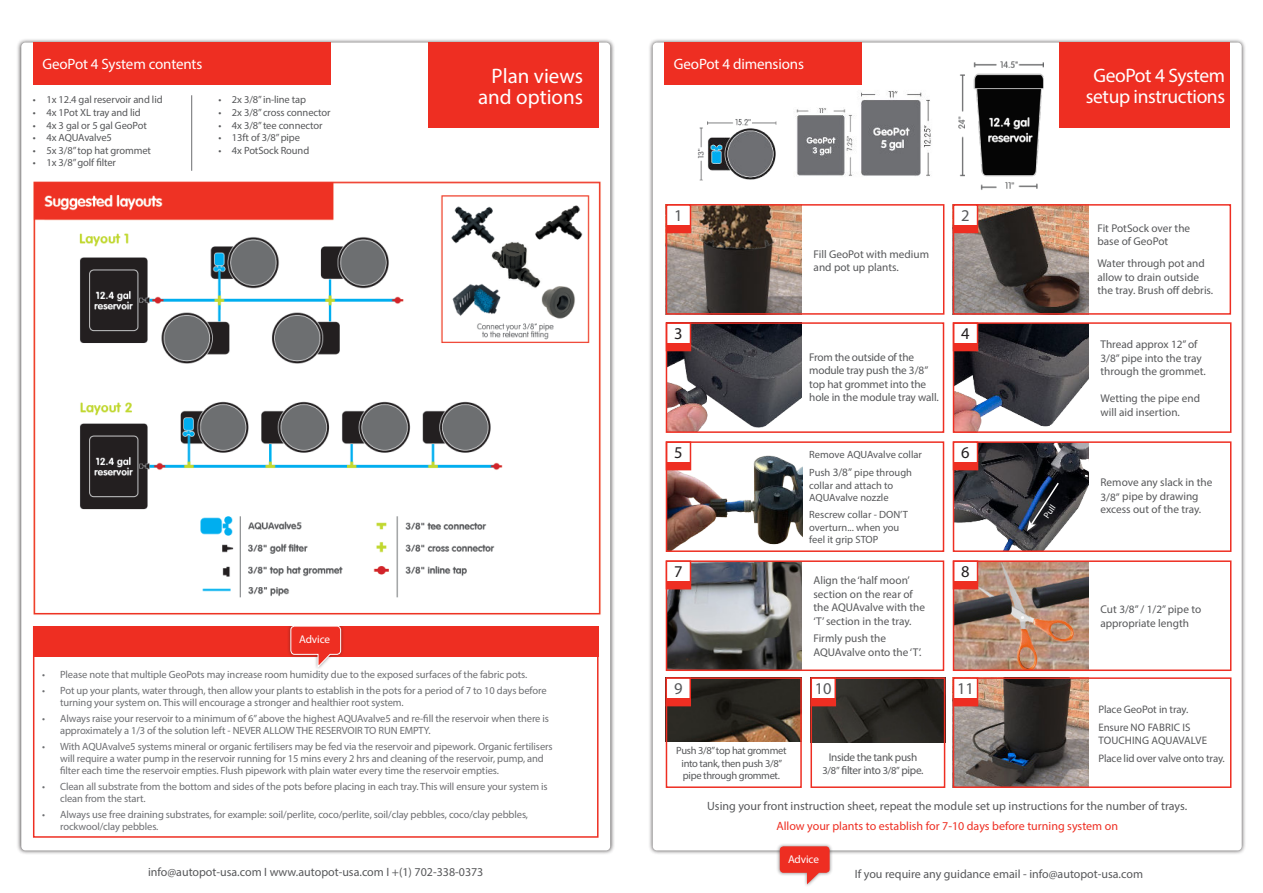
<style>
.page{position:relative;width:1263px;height:893px;background:#fff}
.page>*{position:absolute;margin:0;border:0;box-sizing:border-box;transform-origin:0 0}
.t1{font:21px/21px "Myriad Pro";color:#fff;text-align:right}
.t2{font:19.5px/21px "Myriad Pro";letter-spacing:-.02em;color:#fff;text-align:center}
.t3{font:16.5px "Myriad Pro";color:#57585a}
.t4{font:16.5px "Myriad Pro";color:#231f20}
.t5{font:15px "Myriad Pro";letter-spacing:-.01em;color:#fff}
.t6{font:12px "Myriad Pro";color:#57585a}
.t7{font:12px "Myriad Pro";color:#ee2e22}
.t8{font:11.25px/13.5px "Myriad Pro";color:#57585a}
.t9{font:11.25px/13.5px "Myriad Pro";letter-spacing:-.03em;color:#57585a;text-align:center}
.t10{font:11.25px "Myriad Pro";letter-spacing:-.01em;color:#fff}
.t11{font:10.8px/17.7px "Myriad Pro";letter-spacing:-.01em;color:#57585a}
.t12{font:10.5px/11.9px "Myriad Pro";letter-spacing:-.01em;color:#6d6e71}
.t13{font:10.5px/12.6px "Myriad Pro";letter-spacing:-.01em;color:#57585a}
.t14{font:10.5px/12.6px "Myriad Pro";letter-spacing:-.03em;color:#57585a;text-align:center}
.t15{font:9px "Myriad Pro";color:#fff}
.s1{font-size:11.25px}
.s2{font-size:10.5px}
</style>
<div class="page">
<div style="left:648px;top:38px;width:598px;height:817px;background:#231f20;opacity:.8"></div>
<div style="left:653px;top:43px;width:589px;height:807px;background:#fff;border-radius:4px"></div>
<div style="left:17px;top:38px;width:598px;height:817px;background:#231f20;opacity:.8"></div>
<div style="left:21px;top:43px;width:589px;height:807px;background:#fff;border-radius:4px"></div>
<div style="left:1060px;top:43px;width:170px;height:85px;background:#ee2e22"></div>
<div style="left:428px;top:43px;width:170px;height:85px;background:#ee2e22"></div>
<div style="left:33px;top:43px;width:297px;height:42px;background:#ee2e22"></div>
<div style="left:664px;top:43px;width:198px;height:42px;background:#ee2e22"></div>
<div style="left:33px;top:623px;width:565px;height:34px;background:#ee2e22"></div>
<div style="left:33px;top:623px;width:565px;height:215px;border:2px solid #ee2e22"></div>
<div style="left:776px;top:843px;width:57px;height:44px;background:#231f20;opacity:.5"></div>
<svg style="left:780px;top:846px;width:50px;height:38px"></svg>
<div style="left:287px;top:622px;width:57px;height:48px;background:#231f20;opacity:.5"></div>
<svg style="left:290px;top:625px;width:51px;height:44px"></svg>
<hr style="left:191px;top:95px;width:1px;height:76px;background:#6d6e71">
<img style="left:697px;top:91px;width:234px;height:90px">
<img style="left:958px;top:61px;width:85px;height:129px">
<img style="left:956px;top:207px;width:133px;height:105px">
<div style="left:953px;top:204px;width:278px;height:111px;border:2px solid #ee2e22"></div>
<img style="left:669px;top:251px;width:133px;height:61px">
<div style="left:666px;top:204px;width:278px;height:111px;border:2px solid #ee2e22"></div>
<img style="left:956px;top:680px;width:133px;height:105px">
<div style="left:953px;top:677px;width:278px;height:111px;border:2px solid #ee2e22"></div>
<img style="left:669px;top:206px;width:134px;height:45px">
<svg style="left:952px;top:204px;width:27px;height:30px"></svg>
<svg style="left:952px;top:677px;width:27px;height:30px"></svg>
<svg style="left:665px;top:204px;width:27px;height:30px"></svg>
<img style="left:669px;top:325px;width:132px;height:105px">
<img style="left:956px;top:444px;width:132px;height:105px">
<svg style="left:1027px;top:481px;width:33px;height:50px;background:#2b3443"></svg>
<img style="left:669px;top:455px;width:134px;height:94px">
<svg style="left:665px;top:441px;width:27px;height:30px"></svg>
<svg style="left:665px;top:322px;width:27px;height:30px"></svg>
<img style="left:669px;top:563px;width:133px;height:105px">
<div style="left:666px;top:322px;width:278px;height:111px;border:2px solid #ee2e22"></div>
<svg style="left:952px;top:322px;width:280px;height:111px"></svg>
<div style="left:666px;top:441px;width:278px;height:111px;border:2px solid #ee2e22"></div>
<div style="left:953px;top:441px;width:278px;height:111px;border:2px solid #ee2e22"></div>
<div style="left:666px;top:560px;width:278px;height:111px;border:2px solid #ee2e22"></div>
<svg style="left:665px;top:560px;width:27px;height:30px"></svg>
<svg style="left:952px;top:441px;width:27px;height:30px"></svg>
<img style="left:956px;top:563px;width:133px;height:105px">
<svg style="left:952px;top:560px;width:27px;height:30px"></svg>
<div style="left:953px;top:560px;width:278px;height:111px;border:2px solid #ee2e22"></div>
<img style="left:669px;top:680px;width:130px;height:62px">
<div style="left:666px;top:677px;width:136px;height:111px;border:2px solid #ee2e22"></div>
<img style="left:813px;top:680px;width:129px;height:62px">
<div style="left:810px;top:677px;width:135px;height:111px;border:2px solid #ee2e22"></div>
<svg style="left:665px;top:677px;width:27px;height:30px"></svg>
<svg style="left:810px;top:677px;width:27px;height:30px"></svg>
<img style="left:33px;top:181px;width:568px;height:444px">
<h3 class="t5" style="left:42px;top:58px;width:161px">GeoPot 4 System contents</h3>
<h3 class="t5" style="left:674px;top:58px;width:131px">GeoPot 4 dimensions</h3>
<h1 class="t1" style="left:478px;top:67px;width:106px">Plan views and options</h1>
<p class="t13" style="left:33px;top:94px;width:131px">• 1x 12.4 gal reservoir and lid</p>
<p class="t13" style="left:33px;top:107px;width:109px">• 4x 1Pot XL tray and lid</p>
<p class="t13" style="left:33px;top:120px;width:115px">• 4x 3 gal or 5 gal GeoPot</p>
<p class="t13" style="left:33px;top:132px;width:81px">• 4x AQUAvalve5</p>
<p class="t13" style="left:33px;top:145px;width:120px">• 5x 3/8” top hat grommet</p>
<p class="t13" style="left:33px;top:157px;width:85px">• 1x 3/8” golf filter</p>
<p class="t13" style="left:218px;top:94px;width:89px">• 2x 3/8” in-line tap</p>
<p class="t13" style="left:218px;top:107px;width:114px">• 2x 3/8” cross connector</p>
<p class="t13" style="left:218px;top:120px;width:106px">• 4x 3/8” tee connector</p>
<p class="t13" style="left:218px;top:132px;width:83px">• 13ft of 3/8” pipe</p>
<p class="t13" style="left:218px;top:145px;width:92px">• 4x PotSock Round</p>
<h3 class="t3" style="left:674px;top:209px;width:10px">1</h3>
<h3 class="t4" style="left:674px;top:327px;width:10px">3</h3>
<p class="t8" style="left:814px;top:248px;width:117px">Fill GeoPot with medium and pot up plants.</p>
<p class="t8" style="left:809px;top:351px;width:131px">From the outside of the module tray push the 3/8” top hat grommet into the hole in the module tray wall.</p>
<h3 class="t4" style="left:674px;top:446px;width:10px">5</h3>
<p class="t13" style="left:809px;top:447px;width:114px;line-height:17.7px">Remove AQUAvalve collar<br>Push <span class="s1">3/8”</span> pipe through</p>
<p class="t13" style="left:809px;top:480px;width:86px">collar and attach to<br>AQUAvalve nozzle</p>
<p class="t13" style="left:809px;top:509px;width:100px">Rescrew collar - DON’T overturn... when you feel it grip STOP</p>
<h3 class="t3" style="left:961px;top:209px;width:10px">2</h3>
<h3 class="t4" style="left:961px;top:327px;width:10px">4</h3>
<h3 class="t4" style="left:961px;top:446px;width:10px">6</h3>
<h2 class="t2" style="left:1086px;top:67px;width:141px">GeoPot 4 System setup instructions</h2>
<p class="t15" style="left:1043px;top:515px;width:15px;rotate:-55deg">Pull</p>
<p class="t8" style="left:1097px;top:222px;width:94px">Fit PotSock over the base of GeoPot</p>
<p class="t8" style="left:1097px;top:258px;width:117px">Water through pot and allow to drain outside the tray. Brush off debris.</p>
<p class="t8" style="left:1100px;top:339px;width:107px">Thread approx 12” of<br>3/8” pipe into the tray through the grommet.</p>
<p class="t8" style="left:1100px;top:393px;width:101px">Wetting the pipe end will aid insertion.</p>
<p class="t8" style="left:1100px;top:476px;width:113px">Remove any slack in the<br>3/8” pipe by drawing excess out of the tray.</p>
<p class="t10" style="left:299px;top:635px;width:33px">Advice</p>
<p class="t12" style="left:42px;top:669px;width:487px">• Please note that multiple GeoPots may increase room humidity due to the exposed surfaces of the fabric pots.</p>
<p class="t12" style="left:60px;top:685px;width:488px;text-indent:-18px">• Pot up your plants, water through, then allow your plants to establish in the pots for a period of 7 to 10 days before turning your system on. This will encourage a stronger and healthier root system.</p>
<p class="t12" style="left:60px;top:713px;width:490px;text-indent:-18px">• Always raise your reservoir to a minimum of 6” above the highest AQUAvalve5 and re-fill the reservoir when there is approximately a 1/3 of the solution left - NEVER ALLOW THE RESERVOIR TO RUN EMPTY.</p>
<p class="t12" style="left:60px;top:741px;width:494px;text-indent:-18px">• With AQUAvalve5 systems mineral or organic fertilisers may be fed via the reservoir and pipework. Organic fertilisers will require a water pump in the reservoir running for 15 mins every 2 hrs and cleaning of the reservoir, pump, and filter each time the reservoir empties. Flush pipework with plain water every time the reservoir empties.</p>
<p class="t12" style="left:60px;top:781px;width:489px;text-indent:-18px">• Clean all substrate from the bottom and sides of the pots before placing in each tray. This will ensure your system is clean from the start.</p>
<p class="t12" style="left:60px;top:809px;width:469px;text-indent:-18px">• Always use free draining substrates, for example: soil/perlite, coco/perlite, soil/clay pebbles, coco/clay pebbles, rockwool/clay pebbles.</p>
<p class="t6" style="left:148px;top:868px;width:337px">info@autopot-usa.com I www.autopot-usa.com I +(1) 702-338-0373</p>
<h3 class="t4" style="left:674px;top:565px;width:10px">7</h3>
<p class="t8" style="left:813px;top:575px;width:113px">Align the ‘half moon’ section on the rear of the AQUAvalve with the ‘T’ section in the tray.</p>
<p class="t8" style="left:813px;top:633px;width:110px">Firmly push the<br>AQUAvalve onto the ‘T’.</p>
<h3 class="t3" style="left:674px;top:682px;width:10px">9</h3>
<h3 class="t3" style="left:815px;top:682px;width:18px">10</h3>
<p class="t14" style="left:676px;top:745px;width:112px">Push 3/8” top hat grommet into tank, then push 3/8” pipe through grommet.</p>
<p class="t9" style="left:822px;top:751px;width:102px">Inside the tank push<br><span class="s2">3/8”</span> filter into <span class="s2">3/8”</span> pipe.</p>
<h3 class="t4" style="left:961px;top:565px;width:10px">8</h3>
<h3 class="t3" style="left:957px;top:682px;width:18px">11</h3>
<p class="t8" style="left:1100px;top:604px;width:102px">Cut 3/8” / 1/2” pipe to appropriate length</p>
<p class="t11" style="left:1098px;top:701px;width:93px">Place GeoPot in tray.<br>Ensure NO FABRIC IS</p>
<p class="t11" style="left:1098px;top:733px;width:128px">TOUCHING AQUAVALVE<br>Place lid over valve onto tray.</p>
<p class="t6" style="left:707px;top:801px;width:481px">Using your front instruction sheet, repeat the module set up instructions for the number of trays.</p>
<p class="t7" style="left:776px;top:822px;width:343px">Allow your plants to establish for 7-10 days before turning system on</p>
<p class="t10" style="left:788px;top:855px;width:33px">Advice</p>
<p class="t6" style="left:855px;top:869px;width:290px">If you require any guidance email - info@autopot-usa.com</p>
</div>
